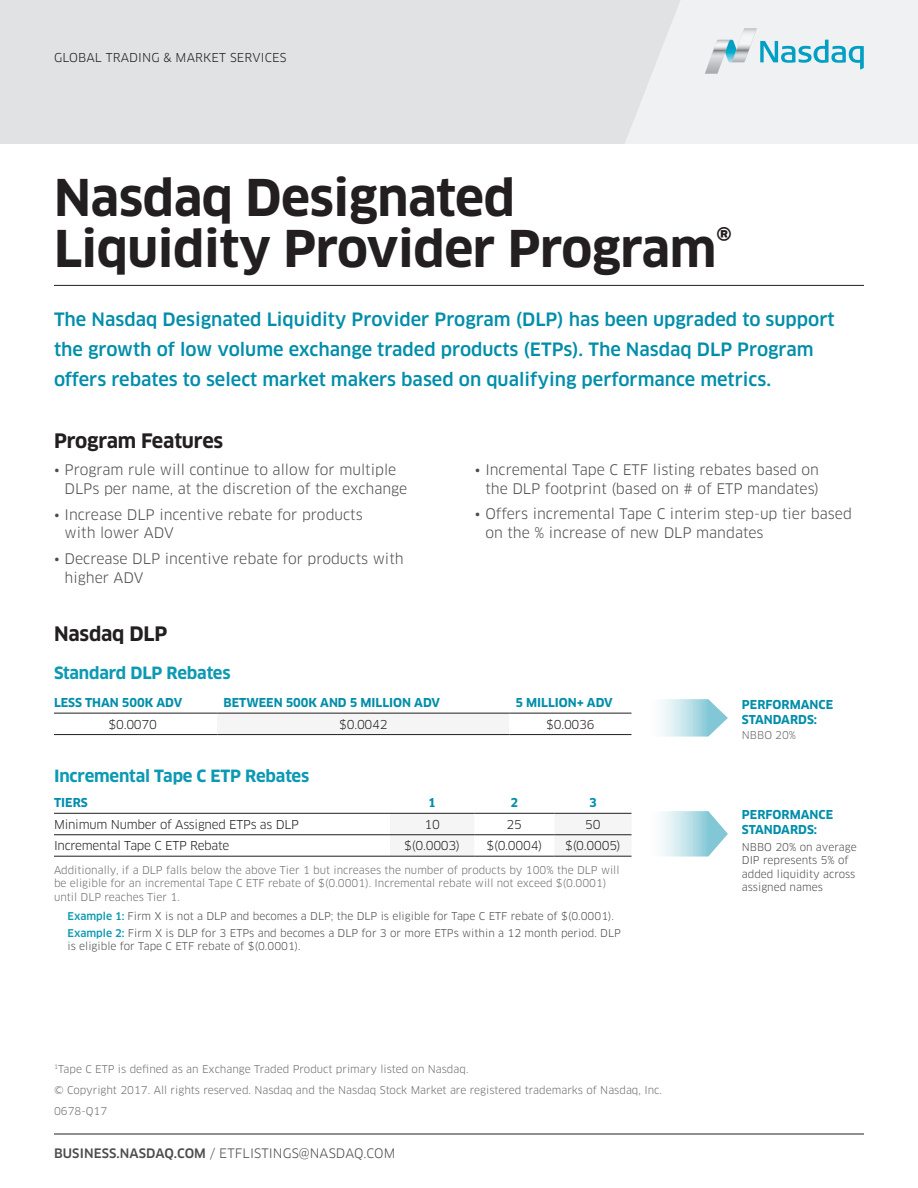
<style>
.page{position:relative;width:918px;height:1188px;background:#fff}
.page>*{position:absolute;margin:0;border:0;box-sizing:border-box;transform-origin:0 0}
.Cover__Title_Head{font:700 49.5px/51px "Clan Pro";letter-spacing:-.01em;color:#231f20}
.Text_-_A_Heads{font:700 19.5px "Clan Pro";letter-spacing:-.01em;color:#231f20}
.Cover__Intro_Paragr{font:500 18px/30px "Clan Pro";color:#008eaa}
.Text_-_B_Heads{font:700 16.5px "Clan Pro";letter-spacing:-.01em;color:#0c99b3}
.t1{font:14.25px/18.8px "Clan Pro";color:#4b4c4d}
.URL{font:12.75px "Clan Pro";letter-spacing:.01em;color:#4b4c4d}
.Table_copy_3_Left{font:12px "Clan Pro";letter-spacing:-.02em;color:#231f20}
.Table_copy_3_Left-2{font:700 12px/15px "Clan Pro";color:#008eaa}
.Table_copy_3_Left-3{font:12px "Clan Pro";letter-spacing:.01em;color:#231f20}
.Disclaimer___Copyrig{font:10.5px/13.5px "Clan Pro";color:#6c6d70}
.Text_-_Main__85__K{font:10.5px/13.5px "Clan Pro";color:#4b4c4d}
.Table_copy_3_Left-4{font:10.5px "Clan Pro";color:#646569}
.s1{font-weight:500;color:#0c99b3}
.s2{font-weight:500}
</style>
<div class="page">
<div style="left:0;top:0;width:918px;height:144px;background:#e1e2e4"></div>
<svg style="left:625px;top:0;width:293px;height:144px"></svg>
<hr style="left:54px;top:1134px;width:810px;height:1px;background:#231f20">
<hr style="left:54px;top:285px;width:810px;height:1px;background:#231f20">
<div style="left:218px;top:713px;width:291px;height:22px;background:#f5f5f6"></div>
<hr style="left:54px;top:713px;width:164px;height:1px;background:#231f20">
<hr style="left:218px;top:713px;width:291px;height:1px;background:#231f20">
<hr style="left:54px;top:734px;width:164px;height:1px;background:#231f20">
<hr style="left:218px;top:734px;width:291px;height:1px;background:#231f20">
<hr style="left:509px;top:713px;width:123px;height:1px;background:#231f20">
<hr style="left:509px;top:734px;width:123px;height:1px;background:#231f20">
<svg style="left:661px;top:699px;width:67px;height:38px"></svg>
<svg style="left:390px;top:835px;width:84px;height:21px"></svg>
<svg style="left:554px;top:835px;width:78px;height:21px"></svg>
<hr style="left:54px;top:813px;width:336px;height:1px;background:#231f20">
<hr style="left:390px;top:813px;width:84px;height:1px;background:#231f20">
<hr style="left:54px;top:834px;width:336px;height:1px;background:#231f20">
<hr style="left:390px;top:834px;width:84px;height:1px;background:#231f20">
<hr style="left:390px;top:856px;width:84px;height:1px;background:#231f20">
<hr style="left:474px;top:856px;width:80px;height:1px;background:#231f20">
<hr style="left:554px;top:813px;width:78px;height:1px;background:#231f20">
<hr style="left:554px;top:834px;width:78px;height:1px;background:#231f20">
<hr style="left:554px;top:856px;width:78px;height:1px;background:#231f20">
<hr style="left:54px;top:856px;width:336px;height:1px;background:#231f20">
<hr style="left:474px;top:813px;width:80px;height:1px;background:#231f20">
<hr style="left:474px;top:834px;width:80px;height:1px;background:#231f20">
<svg style="left:661px;top:811px;width:67px;height:46px"></svg>
<p class="Table_copy_3_Left-3" style="left:54px;top:51px;width:234px">GLOBAL TRADING &amp; MARKET SERVICES</p>
<p class="Cover__Title_Head" style="left:54px;top:173px;width:679px">Nasdaq Designated<br>Liquidity Provider Program<sup>®</sup></p>
<p class="Cover__Intro_Paragr" style="left:54px;top:304px;width:782px">The Nasdaq Designated Liquidity Provider Program (DLP) has been upgraded to support the growth of low volume exchange traded products (ETPs). The Nasdaq DLP Program offers rebates to select market makers based on qualifying performance metrics.</p>
<p class="Text_-_A_Heads" style="left:54px;top:429px;width:171px">Program Features</p>
<p class="t1" style="left:64px;top:461px;width:344px;text-indent:-10px">• Program rule will continue to allow for multiple<br>DLPs per name, at the discretion of the exchange</p>
<p class="t1" style="left:64px;top:505px;width:300px;text-indent:-10px">• Increase DLP incentive rebate for products with lower ADV</p>
<p class="t1" style="left:64px;top:549px;width:341px;text-indent:-10px">• Decrease DLP incentive rebate for products with higher ADV</p>
<p class="t1" style="left:475px;top:460px;width:346px;text-align:right">• Incremental Tape C ETF listing rebates based on the DLP footprint (based on # of ETP mandates)</p>
<p class="t1" style="left:485px;top:505px;width:368px;text-indent:-10px">• Offers incremental Tape C interim step-up tier based on the % increase of new DLP mandates</p>
<p class="Text_-_A_Heads" style="left:54px;top:623px;width:115px">Nasdaq DLP</p>
<p class="Text_-_B_Heads" style="left:54px;top:663px;width:178px">Standard DLP Rebates</p>
<p class="Table_copy_3_Left-2" style="left:54px;top:695px;width:130px">LESS THAN 500K ADV</p>
<p class="Table_copy_3_Left-2" style="left:224px;top:695px;width:218px">BETWEEN 500K AND 5 MILLION ADV</p>
<p class="Table_copy_3_Left-2" style="left:515px;top:695px;width:99px">5 MILLION+ ADV</p>
<p class="Table_copy_3_Left" style="left:108px;top:717px;width:50px">$0.0070</p>
<p class="Table_copy_3_Left" style="left:339px;top:717px;width:50px">$0.0042</p>
<p class="Table_copy_3_Left" style="left:546px;top:717px;width:50px">$0.0036</p>
<p class="Text_-_B_Heads" style="left:54px;top:766px;width:257px">Incremental Tape C ETP Rebates</p>
<p class="Table_copy_3_Left-2" style="left:54px;top:796px;width:35px">TIERS</p>
<p class="Table_copy_3_Left-2" style="left:428px;top:796px;width:9px">1</p>
<p class="Table_copy_3_Left-2" style="left:511px;top:796px;width:9px">2</p>
<p class="Table_copy_3_Left-2" style="left:589px;top:796px;width:9px">3</p>
<p class="Table_copy_3_Left" style="left:54px;top:817px;width:246px">Minimum Number of Assigned ETPs as DLP</p>
<p class="Table_copy_3_Left" style="left:424px;top:817px;width:17px">10</p>
<p class="Table_copy_3_Left" style="left:507px;top:817px;width:17px">25</p>
<p class="Table_copy_3_Left" style="left:585px;top:817px;width:17px">50</p>
<p class="Table_copy_3_Left" style="left:54px;top:839px;width:177px">Incremental Tape C ETP Rebate</p>
<p class="Table_copy_3_Left" style="left:404px;top:839px;width:57px">$(0.0003)</p>
<p class="Table_copy_3_Left" style="left:487px;top:839px;width:57px">$(0.0004)</p>
<p class="Table_copy_3_Left" style="left:565px;top:839px;width:57px">$(0.0005)</p>
<p class="Disclaimer___Copyrig" style="left:54px;top:863px;width:567px">Additionally, if a DLP falls below the above Tier 1 but increases the number of products by 100% the DLP will be eligible for an incremental Tape C ETF rebate of $(0.0001). Incremental rebate will not exceed $(0.0001) until DLP reaches Tier 1.</p>
<p class="Text_-_Main__85__K" style="left:68px;top:910px;width:548px"><span class="s1">Example 1:</span> Firm X is not a DLP and becomes a DLP; the DLP is eligible for Tape C ETF rebate of $(0.0001).</p>
<p class="Text_-_Main__85__K" style="left:68px;top:926px;width:555px"><span class="s1">Example 2:</span> Firm X is DLP for 3 ETPs and becomes a DLP for 3 or more ETPs within a 12 month period. DLP is eligible for Tape C ETF rebate of $(0.0001).</p>
<p class="Disclaimer___Copyrig" style="left:54px;top:1062px;width:416px"><sup>1</sup>Tape C ETP is defined as an Exchange Traded Product primary listed on Nasdaq.</p>
<p class="Disclaimer___Copyrig" style="left:54px;top:1083px;width:609px">© Copyright 2017. All rights reserved. Nasdaq and the Nasdaq Stock Market are registered trademarks of Nasdaq, Inc.</p>
<p class="Disclaimer___Copyrig" style="left:54px;top:1104px;width:55px">0678-Q17</p>
<p class="URL" style="left:54px;top:1146px;width:343px"><span class="s2">BUSINESS.NASDAQ.COM</span> / ETFLISTINGS@NASDAQ.COM</p>
<p class="Table_copy_3_Left-2" style="left:742px;top:697px;width:93px">PERFORMANCE<br>STANDARDS:</p>
<p class="Table_copy_3_Left-4" style="left:742px;top:728px;width:56px">NBBO 20%</p>
<p class="Table_copy_3_Left-2" style="left:742px;top:807px;width:93px">PERFORMANCE<br>STANDARDS:</p>
<p class="Text_-_Main__85__K" style="left:742px;top:840px;width:116px">NBBO 20% on average<br>DIP represents 5% of added liquidity across assigned names</p>
</div>
